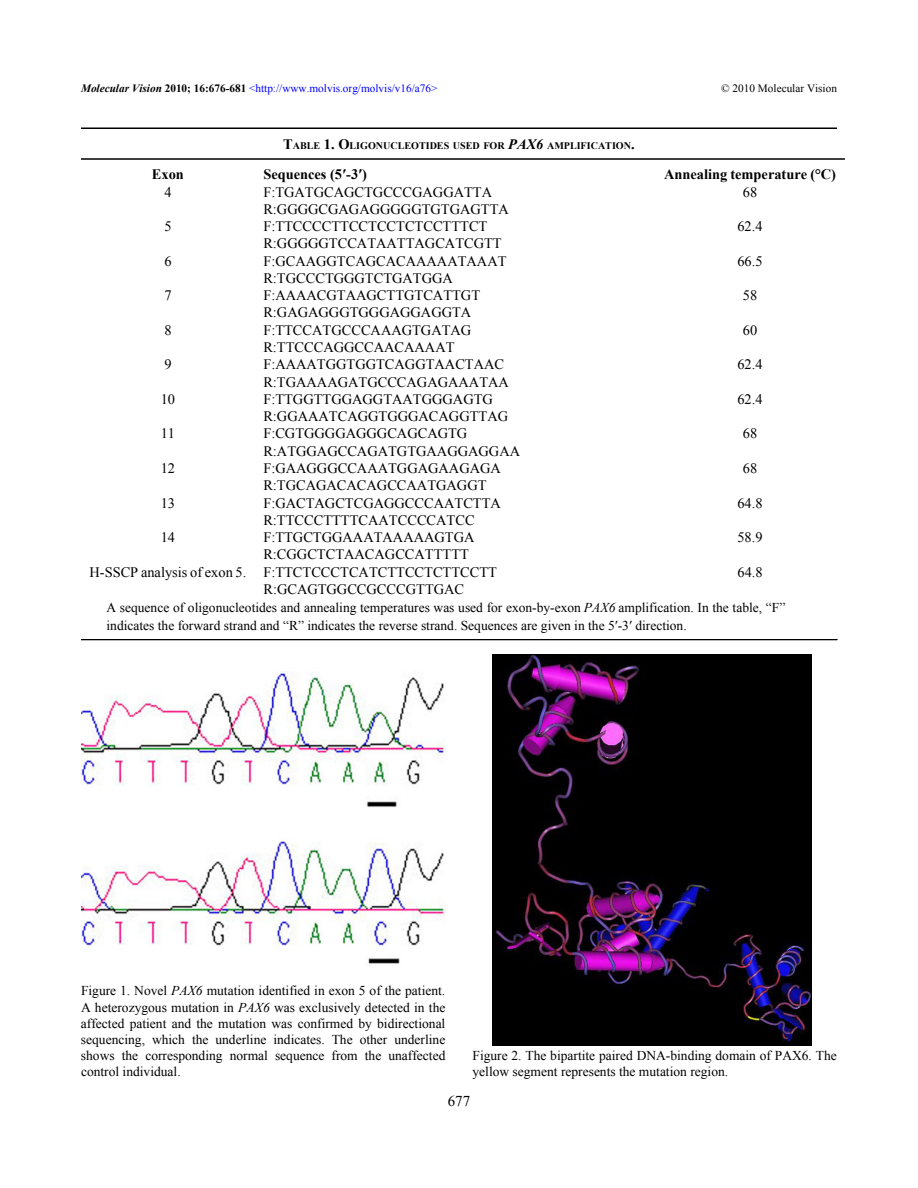
<style>
.page{position:relative;width:918px;height:1188px;background:#fff}
.page>*{position:absolute;margin:0;border:0;box-sizing:border-box;transform-origin:0 0}
.t1{font:15px "Times New Roman";color:#000}
.t2{font:14.4px/17.2px "Times New Roman";color:#000}
.t3{font:700 14.4px "Times New Roman";color:#000}
.t4{font:13.5px/16.2px "Times New Roman";color:#000}
.t5{font:11.25px "Times New Roman";color:#00f}
.t6{font:11.25px "Times New Roman";color:#000}
.t7{font:700 10.05px "Times New Roman";color:#000}
.s1{font-weight:700;font-style:italic;color:#000}
.s2{font-weight:700;color:#000}
.s3{font-size:14.4px}
.s4{font-style:italic;font-size:14.4px}
.s5{font-style:italic}
</style>
<div class="page">
<img style="left:81px;top:671px;width:365px;height:293px">
<img style="left:492px;top:655px;width:319px;height:390px">
<hr style="left:81px;top:158px;width:764px;height:2px;background:#000">
<hr style="left:81px;top:128px;width:756px;height:1px;background:#000">
<hr style="left:81px;top:639px;width:756px;height:1px;background:#000">
<p class="t5" style="left:81px;top:80px;width:358px"><span class="s1">Molecular Vision</span> <span class="s2">2010; 16:676-681</span> &lt;http://www.molvis.org/molvis/v16/a76&gt;</p>
<p class="t6" style="left:721px;top:80px;width:117px">© 2010 Molecular Vision</p>
<p class="t7" style="left:283px;top:139px;width:353px"><span class="s3">T</span>ABLE <span class="s3">1. O</span>LIGONUCLEOTIDES USED FOR <span class="s4">PAX6</span> AMPLIFICATION<span class="s3">.</span></p>
<p class="t3" style="left:152px;top:164px;width:34px">Exon</p>
<p class="t3" style="left:263px;top:166px;width:105px">Sequences (5′-3′)</p>
<p class="t3" style="left:664px;top:164px;width:174px">Annealing temperature (°C)</p>
<p class="t2" style="left:164px;top:183px;width:9px">4</p>
<p class="t2" style="left:263px;top:183px;width:230px">F:TGATGCAGCTGCCCGAGGATTA</p>
<p class="t2" style="left:743px;top:183px;width:16px">68</p>
<p class="t2" style="left:263px;top:200px;width:247px">R:GGGGCGAGAGGGGGTGTGAGTTA</p>
<p class="t2" style="left:164px;top:217px;width:9px">5</p>
<p class="t2" style="left:263px;top:217px;width:226px">F:TTCCCCTTCCTCCTCTCCTTTCT</p>
<p class="t2" style="left:737px;top:217px;width:27px">62.4</p>
<p class="t2" style="left:263px;top:235px;width:240px">R:GGGGGTCCATAATTAGCATCGTT</p>
<p class="t2" style="left:164px;top:252px;width:9px">6</p>
<p class="t2" style="left:263px;top:252px;width:245px">F:GCAAGGTCAGCACAAAAATAAAT</p>
<p class="t2" style="left:737px;top:252px;width:27px">66.5</p>
<p class="t2" style="left:263px;top:269px;width:191px">R:TGCCCTGGGTCTGATGGA</p>
<p class="t2" style="left:164px;top:287px;width:9px">7</p>
<p class="t2" style="left:263px;top:287px;width:218px">F:AAAACGTAAGCTTGTCATTGT</p>
<p class="t2" style="left:743px;top:287px;width:16px">58</p>
<p class="t2" style="left:263px;top:304px;width:209px">R:GAGAGGGTGGGAGGAGGTA</p>
<p class="t2" style="left:164px;top:321px;width:9px">8</p>
<p class="t2" style="left:263px;top:321px;width:209px">F:TTCCATGCCCAAAGTGATAG</p>
<p class="t2" style="left:743px;top:321px;width:16px">60</p>
<p class="t2" style="left:263px;top:338px;width:193px">R:TTCCCAGGCCAACAAAAT</p>
<p class="t2" style="left:164px;top:356px;width:9px">9</p>
<p class="t2" style="left:263px;top:356px;width:242px">F:AAAATGGTGGTCAGGTAACTAAC</p>
<p class="t2" style="left:737px;top:356px;width:27px">62.4</p>
<p class="t2" style="left:263px;top:373px;width:247px">R:TGAAAAGATGCCCAGAGAAATAA</p>
<p class="t2" style="left:161px;top:390px;width:16px">10</p>
<p class="t2" style="left:263px;top:390px;width:231px">F:TTGGTTGGAGGTAATGGGAGTG</p>
<p class="t2" style="left:737px;top:390px;width:27px">62.4</p>
<p class="t2" style="left:263px;top:407px;width:246px">R:GGAAATCAGGTGGGACAGGTTAG</p>
<p class="t2" style="left:161px;top:425px;width:16px">11</p>
<p class="t2" style="left:263px;top:425px;width:205px">F:CGTGGGGAGGGCAGCAGTG</p>
<p class="t2" style="left:743px;top:425px;width:16px">68</p>
<p class="t2" style="left:263px;top:442px;width:258px">R:ATGGAGCCAGATGTGAAGGAGGAA</p>
<p class="t2" style="left:161px;top:459px;width:16px">12</p>
<p class="t2" style="left:263px;top:459px;width:239px">F:GAAGGGCCAAATGGAGAAGAGA</p>
<p class="t2" style="left:743px;top:459px;width:16px">68</p>
<p class="t2" style="left:263px;top:477px;width:225px">R:TGCAGACACAGCCAATGAGGT</p>
<p class="t2" style="left:161px;top:494px;width:16px">13</p>
<p class="t2" style="left:263px;top:494px;width:239px">F:GACTAGCTCGAGGCCCAATCTTA</p>
<p class="t2" style="left:737px;top:494px;width:27px">64.8</p>
<p class="t2" style="left:263px;top:511px;width:213px">R:TTCCCTTTTCAATCCCCATCC</p>
<p class="t2" style="left:161px;top:528px;width:16px">14</p>
<p class="t2" style="left:263px;top:528px;width:213px">F:TTGCTGGAAATAAAAAGTGA</p>
<p class="t2" style="left:737px;top:528px;width:27px">58.9</p>
<p class="t2" style="left:90px;top:546px;width:409px;text-indent:174px">R:CGGCTCTAACAGCCATTTTT<br>H-SSCP analysis of exon 5. F:TTCTCCCTCATCTTCCTCTTCCTT</p>
<p class="t2" style="left:737px;top:563px;width:27px">64.8</p>
<p class="t2" style="left:263px;top:580px;width:202px">R:GCAGTGGCCGCCCGTTGAC</p>
<p class="t4" style="left:106px;top:598px;width:680px;line-height:18px">A sequence of oligonucleotides and annealing temperatures was used for exon-by-exon <span class="s5">PAX6</span> amplification. In the table, “F” indicates the forward strand and “R” indicates the reverse strand. Sequences are given in the 5′-3′ direction.</p>
<p class="t4" style="left:81px;top:983px;width:366px;text-align:justify">Figure 1. Novel <span class="s5">PAX6</span> mutation identified in exon 5 of the patient.<br>A heterozygous mutation in <span class="s5">PAX6</span> was exclusively detected in the affected patient and the mutation was confirmed by bidirectional sequencing, which the underline indicates. The other underline shows the corresponding normal sequence from the unaffected control individual.</p>
<p class="t4" style="left:472px;top:1047px;width:366px">Figure 2. The bipartite paired DNA-binding domain of PAX6. The yellow segment represents the mutation region.</p>
<p class="t1" style="left:448px;top:1091px;width:24px">677</p>
</div>
